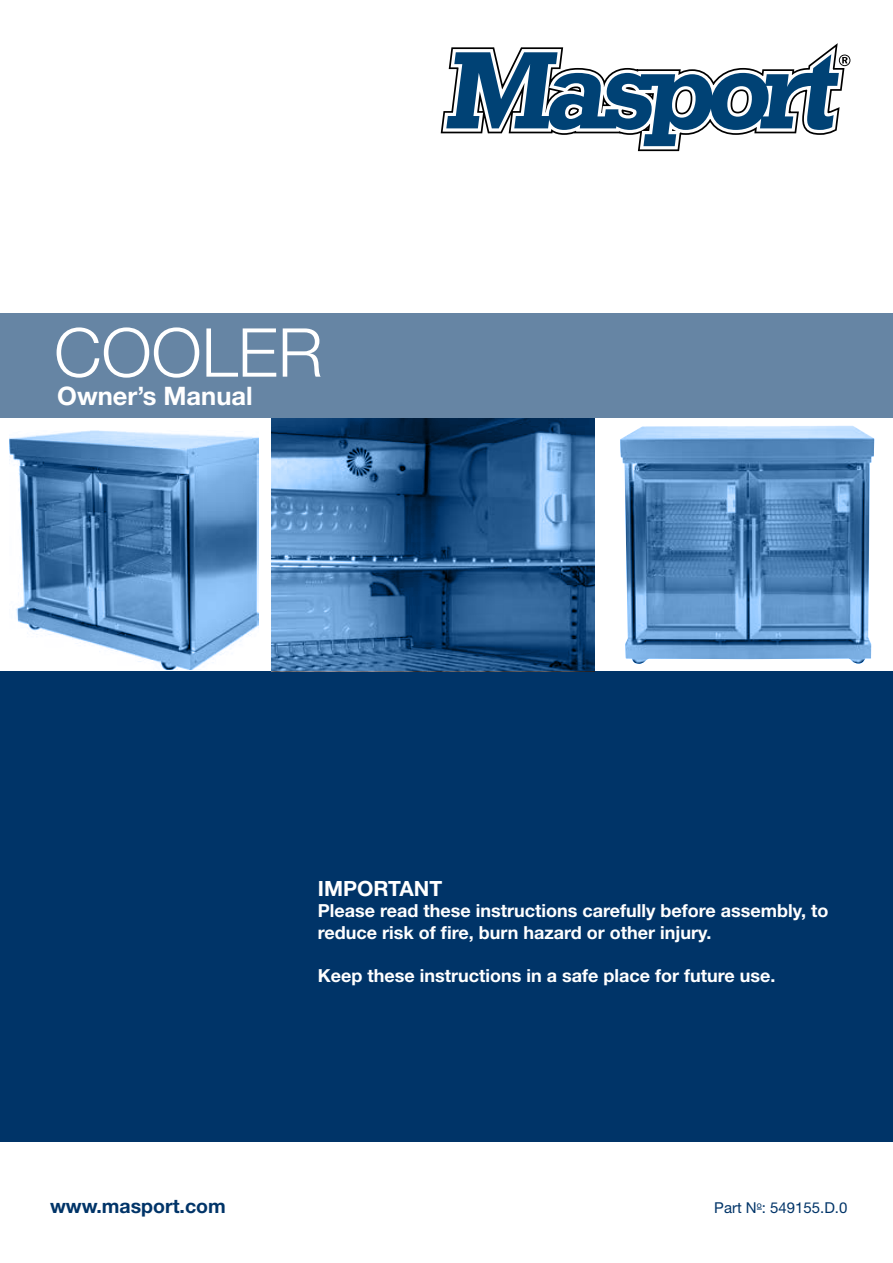
<style>
.page{position:relative;width:893px;height:1263px;background:#fff}
.page>*{position:absolute;margin:0;border:0;box-sizing:border-box;transform-origin:0 0}
.t1{font:300 67.5px "Helvetica Neue";color:#fff}
.t2{font:700 25.5px "Helvetica Neue";color:#fff}
.t3{font:700 21px "Helvetica Neue";color:#fff}
.t4{font:700 19.5px "Helvetica Neue";color:#003468}
.t5{font:700 18px/21.6px "Helvetica Neue";color:#fff}
.t6{font:15px "Helvetica Neue";color:#003468}
</style>
<div class="page">
<svg style="left:440px;top:43px;width:410px;height:109px"></svg>
<div style="left:0;top:313px;width:893px;height:105px;background:#6685a4"></div>
<div style="left:0;top:671px;width:893px;height:470px;background:#003468"></div>
<svg style="left:9px;top:418px;width:866px;height:253px"></svg>
<p class="t1" style="left:54px;top:311px;width:270px">COOLER</p>
<p class="t2" style="left:57px;top:380px;width:197px">Owner’s Manual</p>
<p class="t3" style="left:318px;top:875px;width:126px">IMPORTANT</p>
<p class="t5" style="left:318px;top:899px;width:512px">Please read these instructions carefully before assembly, to reduce risk of fire, burn hazard or other injury.</p>
<p class="t5" style="left:318px;top:964px;width:459px">Keep these instructions in a safe place for future use.</p>
<p class="t4" style="left:50px;top:1194px;width:177px">www.masport.com</p>
<p class="t6" style="left:714px;top:1199px;width:135px">Part N<sup>o</sup>: 549155.D.0</p>
</div>
